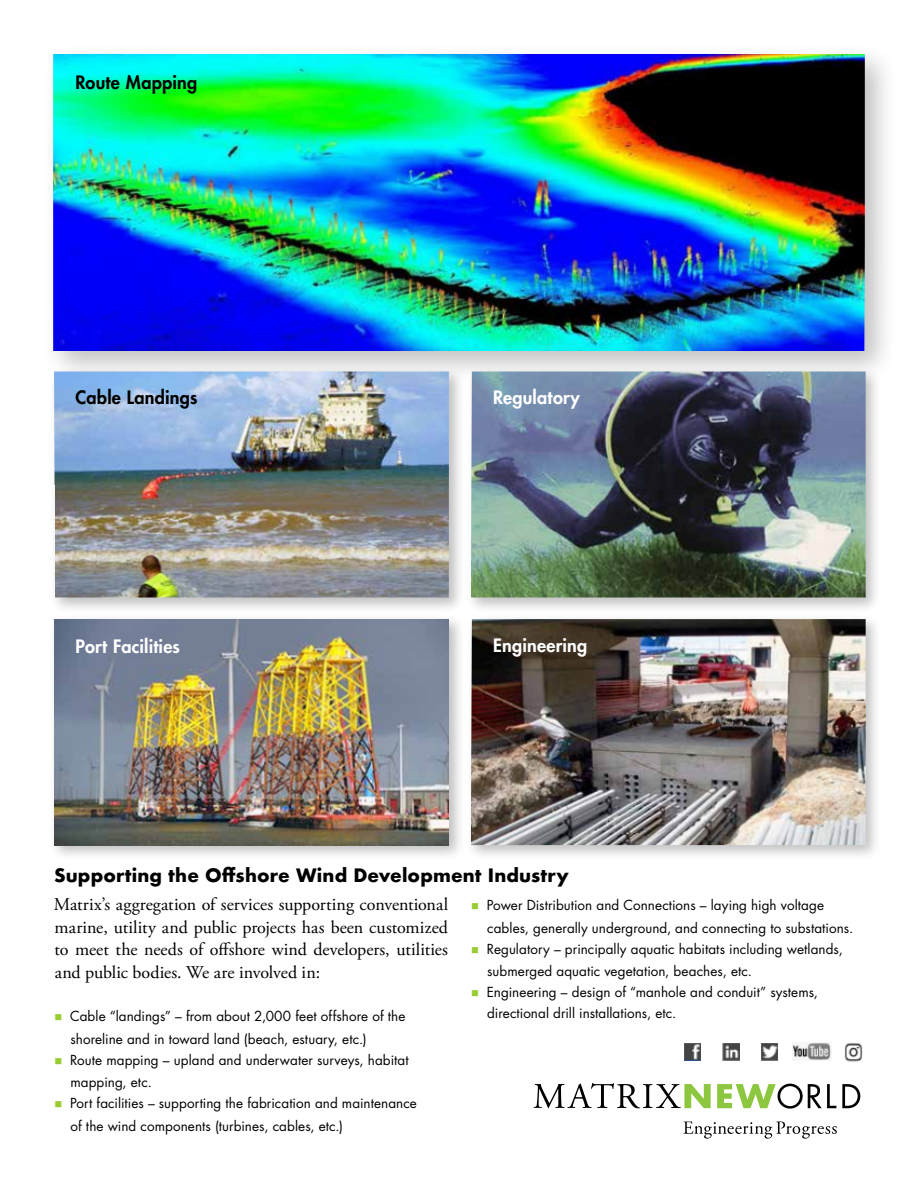
<style>
.page{position:relative;width:918px;height:1188px;background:#fff}
.page>*{position:absolute;margin:0;border:0;box-sizing:border-box;transform-origin:0 0}
.t1{font:18px/22.5px "Adobe Garamond Pro";letter-spacing:-.005em;color:#000;text-align:justify}
.t2{font:700 18px "Futura";letter-spacing:.01em;color:#000}
.t3{font:800 18px "Futura";letter-spacing:.01em;color:#fff}
.t4{font:800 18px "Futura";letter-spacing:.01em;color:#000}
.t5{font:13.5px/22.5px "Futura";letter-spacing:.005em;color:#000}
.s1{color:#9c3}
</style>
<div class="page">
<div style="left:42px;top:43px;width:856px;height:342px;background:#000;opacity:.25"></div>
<img style="left:53px;top:54px;width:812px;height:297px">
<svg style="left:683px;top:1122px;width:154px;height:17px"></svg>
<svg style="left:534px;top:1083px;width:177px;height:25px"></svg>
<svg style="left:717px;top:1084px;width:119px;height:25px"></svg>
<svg style="left:842px;top:1084px;width:18px;height:24px"></svg>
<img style="left:844px;top:1043px;width:19px;height:19px">
<img style="left:793px;top:1043px;width:38px;height:17px">
<img style="left:761px;top:1043px;width:17px;height:17px">
<img style="left:723px;top:1043px;width:16px;height:17px">
<img style="left:684px;top:1043px;width:17px;height:17px">
<div style="left:49px;top:366px;width:416px;height:248px;background:#000;opacity:.25"></div>
<img style="left:54px;top:372px;width:395px;height:226px">
<div style="left:466px;top:614px;width:415px;height:247px;background:#000;opacity:.25"></div>
<img style="left:471px;top:619px;width:395px;height:226px">
<div style="left:466px;top:366px;width:415px;height:248px;background:#000;opacity:.25"></div>
<img style="left:471px;top:372px;width:395px;height:226px">
<div style="left:49px;top:614px;width:416px;height:247px;background:#000;opacity:.25"></div>
<img style="left:54px;top:619px;width:395px;height:226px">
<h1 class="t4" style="left:76px;top:70px;width:123px">Route Mapping</h1>
<h1 class="t4" style="left:76px;top:385px;width:123px">Cable Landings</h1>
<h1 class="t3" style="left:76px;top:635px;width:106px">Port Facilities</h1>
<h1 class="t3" style="left:493px;top:385px;width:88px">Regulatory</h1>
<h1 class="t3" style="left:493px;top:633px;width:96px">Engineering</h1>
<h1 class="t2" style="left:54px;top:862px;width:516px">Supporting the Offshore Wind Development Industry</h1>
<h1 class="t1" style="left:54px;top:894px;width:396px">Matrix’s aggregation of services supporting conventional marine, utility and public projects has been customized to meet the needs of offshore wind developers, utilities and public bodies. We are involved in:</h1>
<p class="t5" style="left:70px;top:1005px;width:337px;text-indent:-16px"><span class="s1">■</span> Cable “landings” – from about 2,000 feet offshore of the shoreline and in toward land (beach, estuary, etc.)</p>
<p class="t5" style="left:70px;top:1048px;width:340px;text-indent:-16px"><span class="s1">■</span> Route mapping – upland and underwater surveys, habitat mapping, etc.</p>
<p class="t5" style="left:70px;top:1092px;width:348px;text-indent:-16px"><span class="s1">■</span> Port facilities – supporting the fabrication and maintenance of the wind components (turbines, cables, etc.)</p>
<p class="t5" style="left:487px;top:894px;width:367px;text-indent:-16px"><span class="s1">■</span> Power Distribution and Connections – laying high voltage cables, generally underground, and connecting to substations.</p>
<p class="t5" style="left:487px;top:937px;width:357px;text-indent:-16px"><span class="s1">■</span> Regulatory – principally aquatic habitats including wetlands, submerged aquatic vegetation, beaches, etc.</p>
<p class="t5" style="left:487px;top:982px;width:332px;line-height:21px;text-indent:-16px"><span class="s1">■</span> Engineering – design of “manhole and conduit” systems, directional drill installations, etc.</p>
</div>
